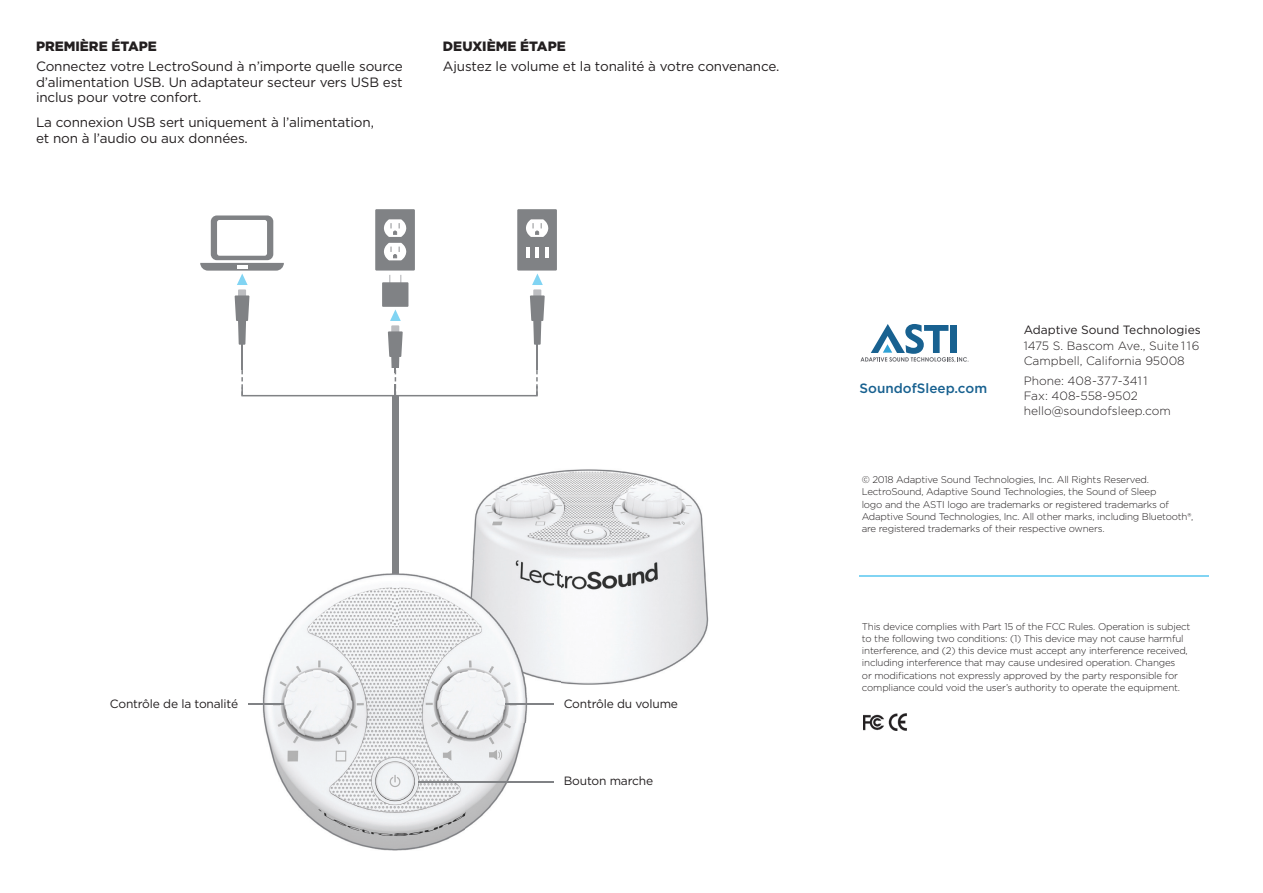
<style>
.page{position:relative;width:1263px;height:893px;background:#fff}
.page>*{position:absolute;margin:0;border:0;box-sizing:border-box;transform-origin:0 0}
.t1{font:13.5px/15.8px "Gotham";letter-spacing:-.01em;color:#231f20;text-align:justify}
.t2{font:900 13.5px "Gotham";color:#231f20}
.t3{font:500 13.5px "Gotham";color:#186190}
.t4{font:300 12px/15px "Gotham";color:#231f20}
.t5{font:12px "Gotham";letter-spacing:-.015em;color:#231f20}
.t6{font:300 9.75px/12.1px "Gotham";letter-spacing:-.02em;color:#231f20}
</style>
<div class="page">
<svg style="left:200px;top:209px;width:769px;height:642px"></svg>
<img style="left:863px;top:713px;width:47px;height:17px">
<hr style="left:860px;top:575px;width:349px;height:2px;background:#81d4f3">
<h1 class="t2" style="left:36px;top:36px;width:122px">PREMIÈRE ÉTAPE</h1>
<h1 class="t1" style="left:36px;top:58px;width:368px">Connectez votre LectroSound à n’importe quelle source d’alimentation USB. Un adaptateur secteur vers USB est inclus pour votre confort.</h1>
<h1 class="t1" style="left:36px;top:114px;width:339px">La connexion USB sert uniquement à l’alimentation, et non à l’audio ou aux données.</h1>
<h1 class="t2" style="left:443px;top:36px;width:124px">DEUXIÈME ÉTAPE</h1>
<h1 class="t1" style="left:443px;top:58px;width:338px">Ajustez le volume et la tonalité à votre convenance.</h1>
<p class="t5" style="left:110px;top:696px;width:130px">Contrôle de la tonalité</p>
<p class="t5" style="left:564px;top:696px;width:116px">Contrôle du volume</p>
<p class="t5" style="left:564px;top:773px;width:91px">Bouton marche</p>
<h1 class="t3" style="left:860px;top:379px;width:129px">SoundofSleep.com</h1>
<p class="t5" style="left:1024px;top:322px;width:179px">Adaptive Sound Technologies</p>
<p class="t4" style="left:1024px;top:338px;width:177px">1475 S. Bascom Ave., Suite 116<br>Campbell, California 95008</p>
<p class="t4" style="left:1024px;top:372px;width:149px">Phone: 408-377-3411<br>Fax: 408-558-9502 hello@soundofsleep.com</p>
<p class="t6" style="left:862px;top:473px;width:333px">© 2018 Adaptive Sound Technologies, Inc. All Rights Reserved.<br>LectroSound, Adaptive Sound Technologies, the Sound of Sleep<br>logo and the ASTI logo are trademarks or registered trademarks of Adaptive Sound Technologies, Inc. All other marks, including Bluetooth®, are registered trademarks of their respective owners.</p>
<p class="t6" style="left:862px;top:620px;width:330px">This device complies with Part 15 of the FCC Rules. Operation is subject to the following two conditions: (1) This device may not cause harmful interference, and (2) this device must accept any interference received, including interference that may cause undesired operation. Changes<br>or modifications not expressly approved by the party responsible for compliance could void the user’s authority to operate the equipment.</p>
</div>
